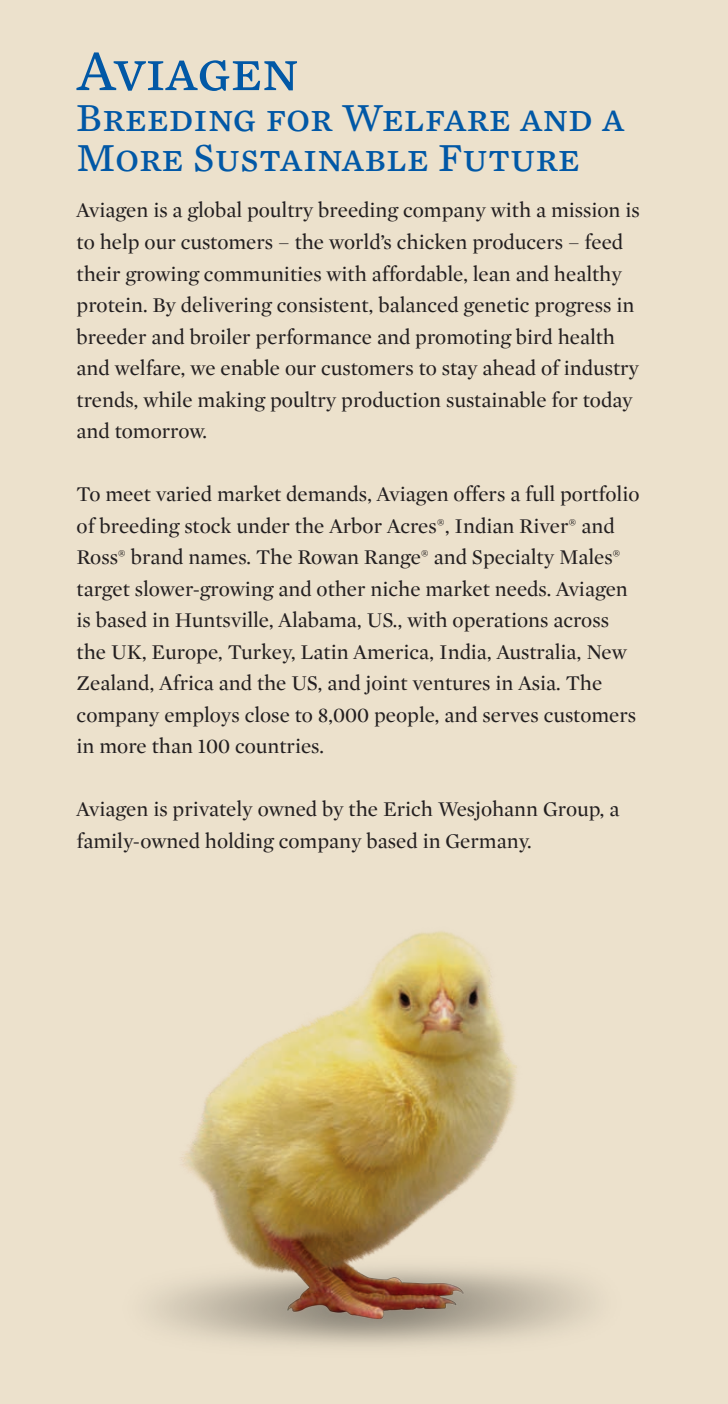
<style>
.page{position:relative;width:728px;height:1404px;background:#fff}
.page>*{position:absolute;margin:0;border:0;box-sizing:border-box;transform-origin:0 0}
.t1{font:58.5px "Mercury Text G3 Roman SC";color:#0158a6}
.t2{font:40.5px "Mercury Text G3 Roman SC";letter-spacing:.01em;color:#0158a6}
.t3{font:21.38px/31.5px "Mercury Display Roman";color:#231f20}
</style>
<div class="page">
<div style="left:0;top:0;width:727px;height:1403px;background:#ece1cc"></div>
<img style="left:153px;top:931px;width:440px;height:416px">
<p class="t1" style="left:77px;top:36px;width:223px">Aviagen</p>
<p class="t2" style="left:77px;top:93px;width:549px">Breeding for Welfare and a</p>
<p class="t2" style="left:77px;top:133px;width:504px">More Sustainable Future</p>
<p class="t3" style="left:77px;top:195px;width:564px">Aviagen is a global poultry breeding company with a mission is to help our customers – the world’s chicken producers – feed their growing communities with affordable, lean and healthy protein. By delivering consistent, balanced genetic progress in breeder and broiler performance and promoting bird health and welfare, we enable our customers to stay ahead of industry trends, while making poultry production sustainable for today and tomorrow.</p>
<p class="t3" style="left:77px;top:478px;width:564px">To meet varied market demands, Aviagen offers a full portfolio of breeding stock under the Arbor Acres®, Indian River® and Ross® brand names. The Rowan Range® and Specialty Males® target slower-growing and other niche market needs. Aviagen is based in Huntsville, Alabama, US., with operations across the UK, Europe, Turkey, Latin America, India, Australia, New Zealand, Africa and the US, and joint ventures in Asia. The company employs close to 8,000 people, and serves customers in more than 100 countries.</p>
<p class="t3" style="left:77px;top:793px;width:544px">Aviagen is privately owned by the Erich Wesjohann Group, a family-owned holding company based in Germany.</p>
</div>
